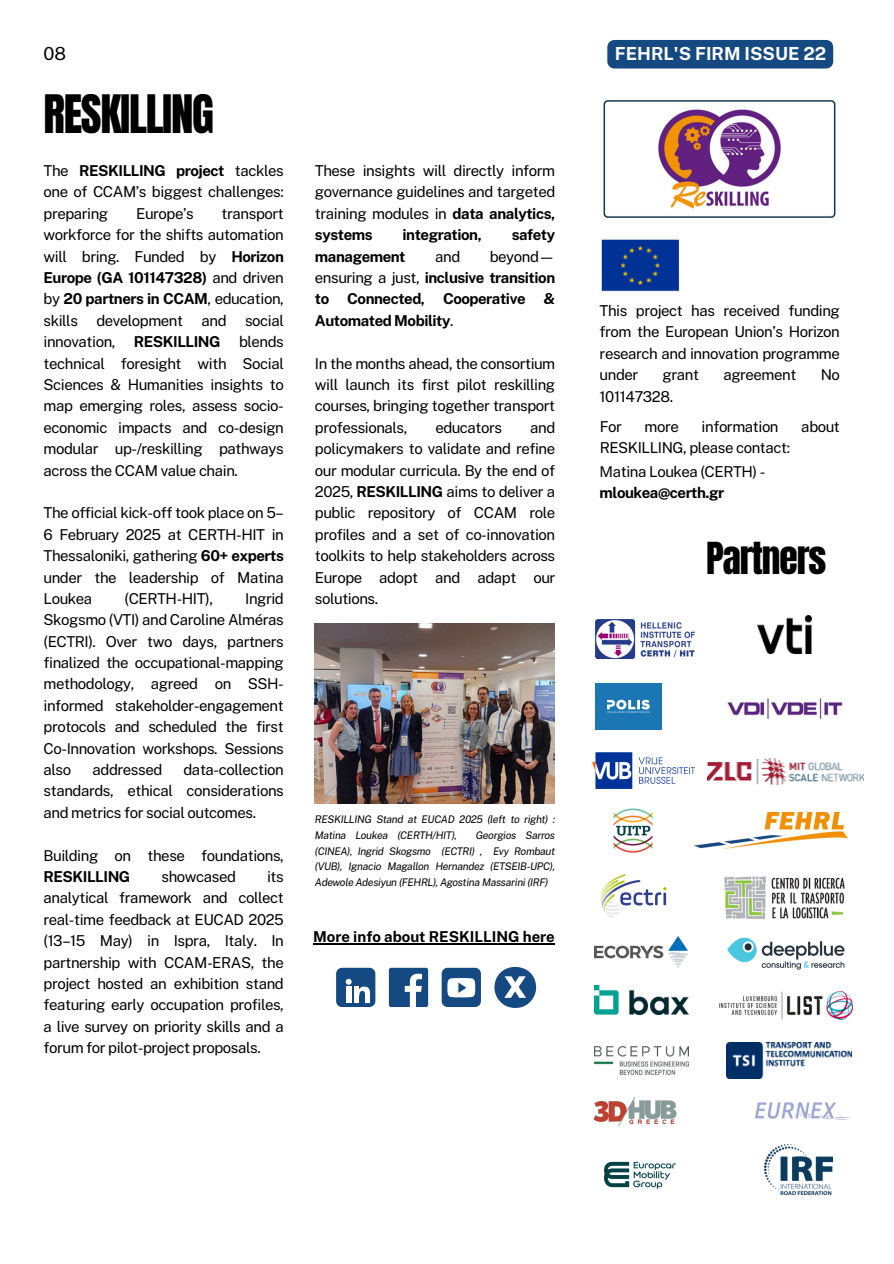
<style>
.page{position:relative;width:894px;height:1264px;background:#fff}
.page>*{position:absolute;margin:0;border:0;box-sizing:border-box;transform-origin:0 0}
.t1{font:45px "Anton";letter-spacing:-.03em;color:#000}
.t2{font:37.5px "Anton";letter-spacing:-.03em;color:#000}
.t3{font:700 18px "Public Sans";color:#fff}
.t4{font:18px "Public Sans";color:#000}
.t5{font:15px/21.5px "Public Sans";letter-spacing:-.03em;color:#000;text-align:justify}
.t6{font:700 15px/21.5px "Public Sans";letter-spacing:-.03em;color:#000;text-align:justify}
.t7{font:700 15px "Public Sans";color:#000}
.t8{font:italic 10.5px/15.8px "Public Sans";letter-spacing:-.03em;color:#000}
.s1{font-weight:700}
.s2{font-weight:400}
.s3{font-family:"Noto Sans"}
</style>
<div class="page">
<img style="left:601px;top:239px;width:78px;height:53px">
<img style="left:595px;top:619px;width:99px;height:39px">
<img style="left:757px;top:616px;width:54px;height:37px">
<img style="left:595px;top:683px;width:66px;height:46px">
<img style="left:727px;top:698px;width:116px;height:22px">
<img style="left:592px;top:752px;width:103px;height:37px">
<img style="left:613px;top:808px;width:40px;height:45px">
<img style="left:707px;top:758px;width:155px;height:26px">
<img style="left:694px;top:812px;width:153px;height:36px">
<img style="left:727px;top:937px;width:117px;height:33px">
<img style="left:724px;top:876px;width:121px;height:43px">
<img style="left:719px;top:991px;width:133px;height:28px">
<img style="left:600px;top:875px;width:66px;height:42px">
<img style="left:594px;top:936px;width:93px;height:31px">
<img style="left:594px;top:985px;width:93px;height:29px">
<img style="left:594px;top:1046px;width:93px;height:28px">
<img style="left:726px;top:1042px;width:125px;height:36px">
<img style="left:593px;top:1097px;width:84px;height:29px">
<img style="left:755px;top:1102px;width:95px;height:18px">
<img style="left:604px;top:1161px;width:72px;height:28px">
<img style="left:764px;top:1144px;width:67px;height:49px">
<img style="left:315px;top:623px;width:239px;height:180px">
<img style="left:603px;top:100px;width:233px;height:118px">
<div style="left:336px;top:967px;width:39px;height:40px;background:#144982;border-radius:6px"></div>
<svg style="left:345px;top:978px;width:6px;height:6px"></svg>
<div style="left:346px;top:986px;width:5px;height:17px;background:#fff"></div>
<div style="left:354px;top:986px;width:5px;height:17px;background:#fff"></div>
<svg style="left:359px;top:986px;width:11px;height:17px"></svg>
<div style="left:441px;top:967px;width:40px;height:40px;background:#144982;border-radius:6px"></div>
<svg style="left:447px;top:978px;width:28px;height:19px"></svg>
<div style="left:389px;top:967px;width:39px;height:40px;background:#144982;border-radius:2px"></div>
<svg style="left:404px;top:973px;width:18px;height:34px"></svg>
<svg style="left:494px;top:966px;width:42px;height:42px"></svg>
<div style="left:607px;top:40px;width:226px;height:29px;background:#144982"></div>
<hr style="left:313px;top:943px;width:241px;height:1px;background:#000">
<p class="t4" style="left:44px;top:43px;width:24px">08</p>
<p class="t3" style="left:614px;top:43px;width:213px">FEHRL'S FIRM ISSUE 22</p>
<h1 class="t1" style="left:44px;top:82px;width:172px">RESKILLING</h1>
<p class="t5" style="left:44px;top:160px;width:242px">The <span class="s1">RESKILLING project</span> tackles one of CCAM’s biggest challenges: preparing</p>
<p class="t5" style="left:136px;top:203px;width:59px">Europe’s</p>
<p class="t5" style="left:44px;top:203px;width:242px;text-indent:178px">transport workforce for the shifts automation will bring. Funded by <span class="s1">Horizon Europe (GA 101147328)</span> and driven by <span class="s1">20 partners in CCAM</span>, education, skills development and social innovation, <span class="s1">RESKILLING</span> blends technical foresight with Social Sciences &amp; Humanities insights to map emerging roles, assess socio&shy;economic impacts and co-design modular up-/reskilling pathways across the CCAM value chain.</p>
<p class="t5" style="left:44px;top:502px;width:242px">The official kick-off took place on 5– 6 February 2025 at CERTH-HIT in Thessaloniki, gathering <span class="s1">60+ experts </span>under the leadership of Matina Loukea</p>
<p class="t5" style="left:125px;top:587px;width:90px">(CERTH-HIT),</p>
<p class="t5" style="left:44px;top:587px;width:242px;text-indent:201px">Ingrid Skogsmo (VTI) and Caroline Alméras (ECTRI). Over two days, partners finalized the occupational-mapping methodology, agreed on SSH&shy;informed stakeholder-engagement protocols and scheduled the first Co-Innovation workshops. Sessions also</p>
<p class="t5" style="left:44px;top:759px;width:242px;text-indent:140px">data-collection standards, ethical considerations and metrics for social outcomes.</p>
<p class="t5" style="left:44px;top:844px;width:242px">Building on these foundations,</p>
<p class="t6" style="left:44px;top:865px;width:88px">RESKILLING</p>
<p class="t5" style="left:161px;top:865px;width:76px">showcased</p>
<p class="t5" style="left:92px;top:759px;width:71px">addressed</p>
<p class="t5" style="left:44px;top:865px;width:242px;text-indent:223px">its analytical framework and collect real-time feedback at EUCAD 2025 (13–15 May) in Ispra, Italy. In partnership with CCAM-ERAS, the project hosted an exhibition stand featuring early occupation profiles, a live survey on priority skills and a forum for pilot-project proposals.</p>
<p class="t5" style="left:315px;top:160px;width:242px">These insights will directly inform governance guidelines and targeted training modules in <span class="s1">data analytics, systems</span></p>
<p class="t6" style="left:402px;top:224px;width:81px">integration,</p>
<p class="t6" style="left:511px;top:224px;width:45px">safety</p>
<p class="t6" style="left:315px;top:245px;width:92px">management</p>
<p class="t5" style="left:435px;top:245px;width:27px">and</p>
<p class="t6" style="left:315px;top:245px;width:242px;text-indent:175px"><span class="s2">beyond— ensuring a just,</span> inclusive transition to Connected, Cooperative &amp; Automated Mobility<span class="s2">.</span></p>
<p class="t5" style="left:315px;top:352px;width:242px">In the months ahead, the consortium will launch its first pilot reskilling courses, bringing together transport professionals,</p>
<p class="t5" style="left:599px;top:300px;width:242px">This project has received funding from the European Union’s Horizon research and innovation programme under</p>
<p class="t5" style="left:662px;top:364px;width:38px">grant</p>
<p class="t5" style="left:723px;top:364px;width:74px">agreement</p>
<p class="t5" style="left:820px;top:364px;width:21px">No</p>
<p class="t5" style="left:599px;top:385px;width:75px">101147328.</p>
<p class="t5" style="left:315px;top:416px;width:242px;text-indent:215px">and policymakers to validate and refine our modular curricula. By the end of 2025, <span class="s1">RESKILLING</span> aims to deliver a public repository of CCAM role profiles and a set of co-innovation toolkits to help stakeholders across Europe adopt and adapt our solutions.</p>
<p class="t5" style="left:599px;top:416px;width:24px">For</p>
<p class="t5" style="left:644px;top:416px;width:36px">more</p>
<p class="t5" style="left:701px;top:416px;width:78px">information</p>
<p class="t5" style="left:801px;top:416px;width:40px">about</p>
<p class="t5" style="left:435px;top:416px;width:68px">educators</p>
<p class="t5" style="left:599px;top:436px;width:192px;line-height:23.7px">RESKILLING, please contact:<br><span class="s3">Μ</span>atina Loukea (CERTH) -</p>
<p class="t6" style="left:599px;top:482px;width:126px">mloukea@certh.gr</p>
<h2 class="t2" style="left:706px;top:531px;width:122px">Partners</h2>
<p class="t8" style="left:315px;top:811px;width:242px">RESKILLING Stand at EUCAD 2025 (left to right) :<br>Matina Loukea (CERTH/HIT),</p>
<p class="t8" style="left:315px;top:827px;width:242px;text-align:justify;text-indent:161px">Georgios Sarros (CINEA), Ingrid Skogsmo (ECTRI) , Evy Rombaut (VUB), Ignacio Magallon Hernandez (ETSEIB-UPC), Adewole Adesiyun (FEHRL), Agostina Massarini (IRF)</p>
<p class="t7" style="left:313px;top:927px;width:243px">More info about RESKILLING here</p>
</div>
